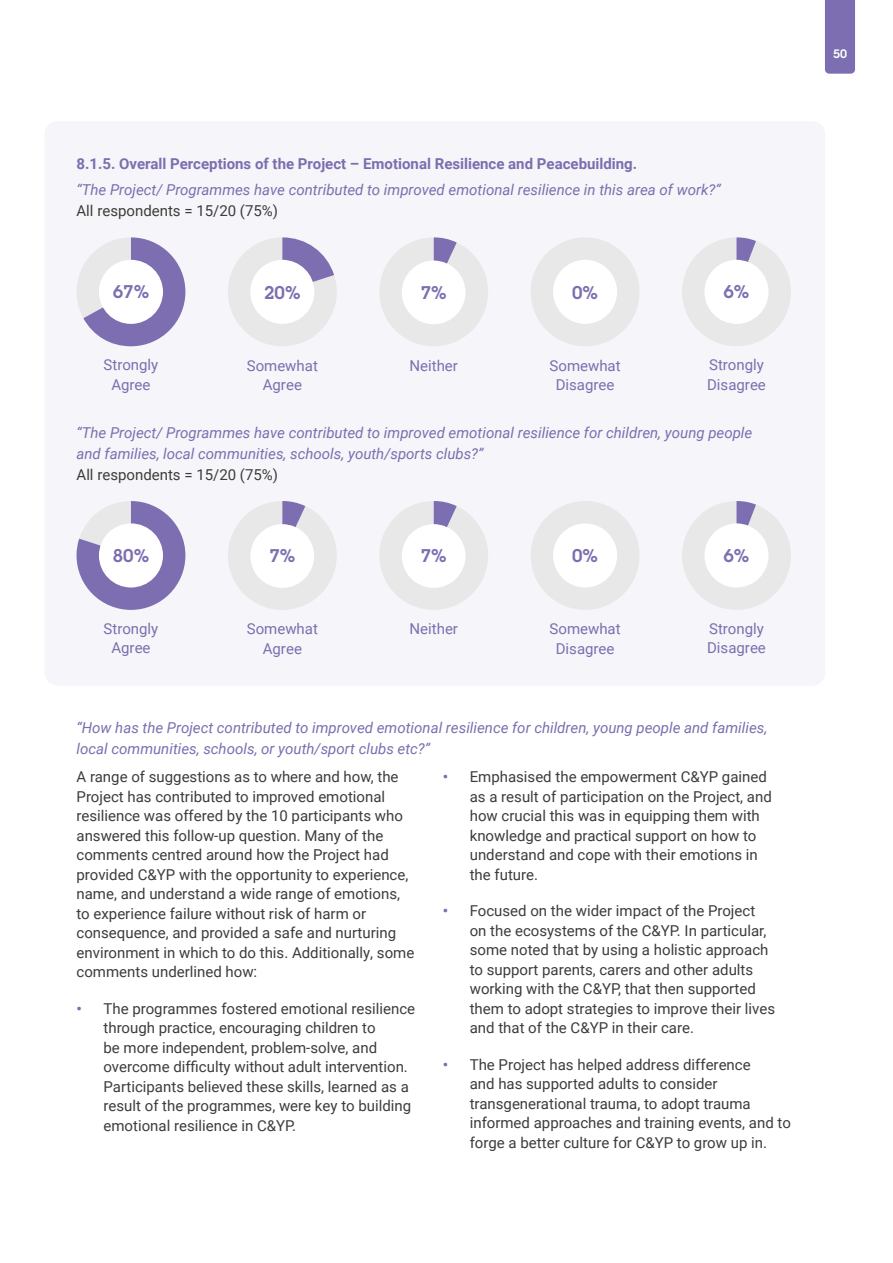
<style>
.page{position:relative;width:893px;height:1263px;background:#fff}
.page>*{position:absolute;margin:0;border:0;box-sizing:border-box;transform-origin:0 0}
.t1{font:600 18px "Lubalin Graph Std";color:#7c6eb0}
.t2{font:15px/19.5px "Roboto";color:#3c3c3b}
.t3{font:italic 15px/21px "Roboto";color:#7c6eb0}
.t4{font:15px/19.5px "Roboto";color:#7c6eb0;text-align:center}
.t5{font:700 15px "Roboto";color:#7c6eb0}
.t6{font:600 12px "Lubalin Graph Std";color:#fff}
.s1{font-weight:700;color:#7c6eb0}
</style>
<div class="page">
<div style="left:45px;top:121px;width:780px;height:565px;background:#f6f5f9;border-radius:13px"></div>
<svg style="left:77px;top:237px;width:108px;height:109px"></svg>
<div style="left:99px;top:260px;width:64px;height:64px;background:#fff;border-radius:50%"></div>
<svg style="left:228px;top:237px;width:109px;height:109px"></svg>
<div style="left:250px;top:260px;width:64px;height:64px;background:#fff;border-radius:50%"></div>
<svg style="left:379px;top:237px;width:109px;height:109px"></svg>
<div style="left:402px;top:261px;width:63px;height:63px;background:#fff;border-radius:50%"></div>
<svg style="left:531px;top:238px;width:108px;height:108px"></svg>
<div style="left:553px;top:260px;width:64px;height:64px;background:#fff;border-radius:50%"></div>
<svg style="left:682px;top:237px;width:109px;height:109px"></svg>
<div style="left:704px;top:260px;width:64px;height:64px;background:#fff;border-radius:50%"></div>
<svg style="left:77px;top:501px;width:108px;height:109px"></svg>
<div style="left:99px;top:523px;width:64px;height:64px;background:#fff;border-radius:50%"></div>
<svg style="left:228px;top:501px;width:109px;height:109px"></svg>
<div style="left:250px;top:524px;width:64px;height:64px;background:#fff;border-radius:50%"></div>
<svg style="left:379px;top:501px;width:109px;height:109px"></svg>
<div style="left:402px;top:524px;width:63px;height:64px;background:#fff;border-radius:50%"></div>
<svg style="left:531px;top:501px;width:108px;height:109px"></svg>
<div style="left:553px;top:523px;width:64px;height:64px;background:#fff;border-radius:50%"></div>
<svg style="left:682px;top:501px;width:109px;height:109px"></svg>
<div style="left:704px;top:523px;width:64px;height:64px;background:#fff;border-radius:50%"></div>
<div style="left:825px;top:0;width:30px;height:74px;background:#7c6eb0"></div>
<p class="t5" style="left:77px;top:153px;width:562px">8.1.5. Overall Perceptions of the Project – Emotional Resilience and Peacebuilding.</p>
<p class="t3" style="left:77px;top:179px;width:646px">“The Project/ Programmes have contributed to improved emotional resilience in this area of work?”</p>
<p class="t2" style="left:77px;top:200px;width:203px">All respondents = 15/20 (75%)</p>
<p class="t1" style="left:113px;top:280px;width:38px">67%</p>
<p class="t1" style="left:264px;top:280px;width:38px">20%</p>
<p class="t1" style="left:421px;top:280px;width:27px">7%</p>
<p class="t1" style="left:572px;top:280px;width:27px">0%</p>
<p class="t1" style="left:723px;top:280px;width:27px">6%</p>
<p class="t4" style="left:104px;top:354px;width:56px">Strongly<br>Agree</p>
<p class="t4" style="left:247px;top:355px;width:73px">Somewhat<br>Agree</p>
<p class="t4" style="left:409px;top:355px;width:50px">Neither</p>
<p class="t4" style="left:550px;top:355px;width:73px">Somewhat<br>Disagree</p>
<p class="t4" style="left:707px;top:354px;width:60px;text-align:left">Strongly<br>Disagree</p>
<p class="t3" style="left:77px;top:421px;width:677px">“The Project/ Programmes have contributed to improved emotional resilience for children, young people and families, local communities, schools, youth/sports clubs?”</p>
<p class="t2" style="left:77px;top:464px;width:203px">All respondents = 15/20 (75%)</p>
<p class="t1" style="left:113px;top:543px;width:38px">80%</p>
<p class="t1" style="left:269px;top:544px;width:27px">7%</p>
<p class="t1" style="left:421px;top:544px;width:27px">7%</p>
<p class="t1" style="left:572px;top:544px;width:27px">0%</p>
<p class="t1" style="left:723px;top:543px;width:27px">6%</p>
<p class="t4" style="left:104px;top:618px;width:56px">Strongly<br>Agree</p>
<p class="t4" style="left:247px;top:619px;width:73px">Somewhat<br>Agree</p>
<p class="t4" style="left:410px;top:619px;width:50px">Neither</p>
<p class="t4" style="left:550px;top:619px;width:73px">Somewhat<br>Disagree</p>
<p class="t4" style="left:707px;top:618px;width:60px;text-align:left">Strongly<br>Disagree</p>
<p class="t3" style="left:77px;top:717px;width:692px">“How has the Project contributed to improved emotional resilience for children, young people and families, local communities, schools, or youth/sport clubs etc?”</p>
<p class="t2" style="left:77px;top:767px;width:339px">A range of suggestions as to where and how, the Project has contributed to improved emotional resilience was offered by the 10 participants who answered this follow-up question. Many of the comments centred around how the Project had provided C&amp;YP with the opportunity to experience, name, and understand a wide range of emotions, to experience failure without risk of harm or consequence, and provided a safe and nurturing environment in which to do this. Additionally, some comments underlined how:</p>
<p class="t2" style="left:104px;top:998px;width:313px;text-indent:-27px"><span class="s1">•</span> The programmes fostered emotional resilience through practice, encouraging children to<br>be more independent, problem-solve, and overcome difficulty without adult intervention.<br>Participants believed these skills, learned as a result of the programmes, were key to building emotional resilience in C&amp;YP.</p>
<p class="t2" style="left:470px;top:767px;width:304px;text-indent:-27px"><span class="s1">•</span> Emphasised the empowerment C&amp;YP gained as a result of participation on the Project, and how crucial this was in equipping them with knowledge and practical support on how to understand and cope with their emotions in the future.</p>
<p class="t2" style="left:470px;top:901px;width:307px;text-indent:-27px"><span class="s1">•</span> Focused on the wider impact of the Project on the ecosystems of the C&amp;YP. In particular, some noted that by using a holistic approach to support parents, carers and other adults working with the C&amp;YP, that then supported them to adopt strategies to improve their lives and that of the C&amp;YP in their care.</p>
<p class="t2" style="left:470px;top:1054px;width:323px;text-indent:-27px"><span class="s1">•</span> The Project has helped address difference<br>and has supported adults to consider transgenerational trauma, to adopt trauma informed approaches and training events, and to forge a better culture for C&amp;YP to grow up in.</p>
<p class="t6" style="left:833px;top:46px;width:15px">50</p>
</div>
